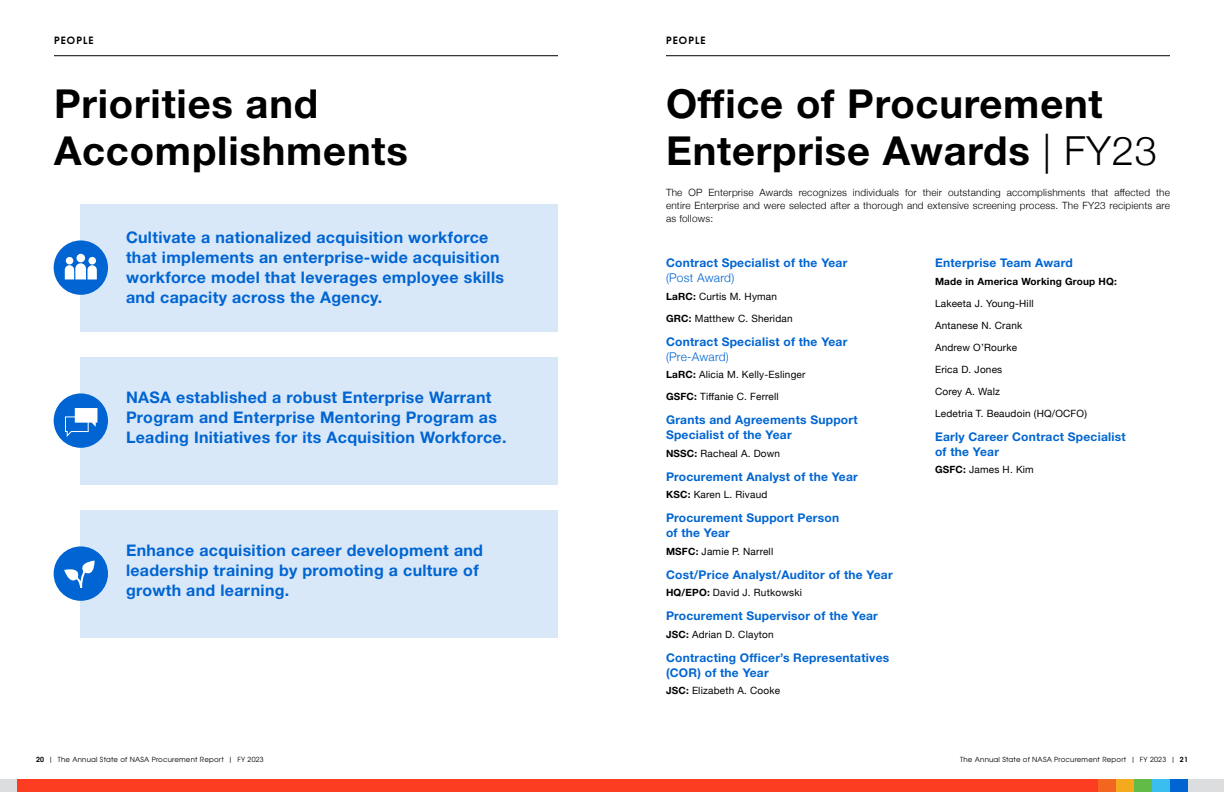
<style>
.page{position:relative;width:1224px;height:792px;background:#fff}
.page>*{position:absolute;margin:0;border:0;box-sizing:border-box;transform-origin:0 0}
.t1{font:700 40px/47px "Helvetica Neue";letter-spacing:.02em;color:#000}
.t2{font:700 16px/20px "Helvetica Neue";letter-spacing:.02em;color:#0065d2}
.t3{font:700 12px/15px "Helvetica Neue";letter-spacing:.02em;color:#0065d2}
.t4{font:300 12px "Helvetica Neue";letter-spacing:.02em;color:#0065d2}
.t5{font:10px "Helvetica Neue";letter-spacing:.02em;color:#000}
.t6{font:300 10px/13px "Helvetica Neue";letter-spacing:.02em;color:#000;text-align:justify}
.t7{font:700 10px "Helvetica Neue";letter-spacing:.02em;color:#000}
.t8{font:700 10px "Te X Gyre Adventor";letter-spacing:.105em;color:#000}
.t9{font:7px "Te X Gyre Adventor";letter-spacing:.03em;color:#000}
.s1{font-weight:300}
.s2{font-weight:700}
</style>
<div class="page">
<hr style="left:54px;top:55px;width:504px;height:1px;background:#000">
<hr style="left:666px;top:55px;width:504px;height:1px;background:#000">
<div style="left:0;top:779px;width:17px;height:13px;background:#dcddde"></div>
<div style="left:17px;top:779px;width:1081px;height:13px;background:#fc3d21"></div>
<div style="left:1098px;top:779px;width:18px;height:13px;background:#f26622"></div>
<div style="left:1116px;top:779px;width:18px;height:13px;background:#f5a91c"></div>
<div style="left:1134px;top:779px;width:18px;height:13px;background:#61bb46"></div>
<div style="left:1152px;top:779px;width:18px;height:13px;background:#3abef0"></div>
<div style="left:1170px;top:779px;width:18px;height:13px;background:#0065d2"></div>
<div style="left:1188px;top:779px;width:36px;height:13px;background:#dcddde"></div>
<div style="left:81px;top:204px;width:477px;height:127px;background:#d9e8f8"></div>
<div style="left:81px;top:357px;width:477px;height:127px;background:#d9e8f8"></div>
<div style="left:81px;top:510px;width:477px;height:127px;background:#d9e8f8"></div>
<div style="left:54px;top:240px;width:54px;height:55px;background:#0065d2;border-radius:50%"></div>
<div style="left:54px;top:393px;width:54px;height:55px;background:#0065d2;border-radius:50%"></div>
<div style="left:54px;top:546px;width:54px;height:55px;background:#0065d2;border-radius:50%"></div>
<div style="left:77px;top:254px;width:8px;height:8px;background:#fff;border-radius:50%"></div>
<div style="left:66px;top:257px;width:7px;height:7px;background:#fff;border-radius:50%"></div>
<div style="left:88px;top:257px;width:8px;height:7px;background:#fff;border-radius:50%"></div>
<svg style="left:65px;top:263px;width:32px;height:16px"></svg>
<svg style="left:65px;top:408px;width:32px;height:29px"></svg>
<svg style="left:64px;top:560px;width:31px;height:28px"></svg>
<p class="t8" style="left:54px;top:32px;width:41px">PEOPLE</p>
<p class="t8" style="left:666px;top:32px;width:41px">PEOPLE</p>
<h1 class="t1" style="left:54px;top:79px;width:355px">Priorities and<br>Accomplishments</h1>
<h1 class="t1" style="left:666px;top:79px;width:493px">Office of Procurement<br>Enterprise Awards <span class="s1">| FY23</span></h1>
<p class="t6" style="left:666px;top:185px;width:506px">The OP Enterprise Awards recognizes individuals for their outstanding accomplishments that affected the entire Enterprise and were selected after a thorough and extensive screening process. The FY23 recipients are as follows:</p>
<p class="t2" style="left:126px;top:227px;width:380px">Cultivate a nationalized acquisition workforce that implements an enterprise-wide acquisition workforce model that leverages employee skills and capacity across the Agency.</p>
<p class="t3" style="left:666px;top:255px;width:183px">Contract Specialist of the Year</p>
<p class="t4" style="left:666px;top:268px;width:70px">(Post Award)</p>
<p class="t5" style="left:666px;top:289px;width:113px"><span class="s2">LaRC:</span> Curtis M. Hyman</p>
<p class="t5" style="left:666px;top:311px;width:128px"><span class="s2">GRC:</span> Matthew C. Sheridan</p>
<p class="t3" style="left:666px;top:334px;width:183px">Contract Specialist of the Year</p>
<p class="t4" style="left:666px;top:347px;width:64px">(Pre-Award)</p>
<p class="t5" style="left:666px;top:367px;width:141px"><span class="s2">LaRC:</span> Alicia M. Kelly-Eslinger</p>
<p class="t5" style="left:666px;top:389px;width:114px"><span class="s2">GSFC:</span> Tiffanie C. Ferrell</p>
<p class="t3" style="left:666px;top:412px;width:193px">Grants and Agreements Support<br>Specialist of the Year</p>
<p class="t5" style="left:666px;top:446px;width:116px"><span class="s2">NSSC:</span> Racheal A. Down</p>
<p class="t3" style="left:666px;top:469px;width:193px">Procurement Analyst of the Year</p>
<p class="t5" style="left:666px;top:487px;width:103px"><span class="s2">KSC:</span> Karen L. Rivaud</p>
<p class="t3" style="left:666px;top:510px;width:175px">Procurement Support Person of the Year</p>
<p class="t5" style="left:666px;top:544px;width:109px"><span class="s2">MSFC:</span> Jamie P. Narrell</p>
<p class="t3" style="left:666px;top:567px;width:228px">Cost/Price Analyst/Auditor of the Year</p>
<p class="t5" style="left:666px;top:585px;width:137px"><span class="s2">HQ/EPO:</span> David J. Rutkowski</p>
<p class="t3" style="left:666px;top:608px;width:213px">Procurement Supervisor of the Year</p>
<p class="t5" style="left:666px;top:627px;width:109px"><span class="s2">JSC:</span> Adrian D. Clayton</p>
<p class="t3" style="left:666px;top:650px;width:225px">Contracting Officer’s Representatives (COR) of the Year</p>
<p class="t5" style="left:666px;top:683px;width:116px"><span class="s2">JSC:</span> Elizabeth A. Cooke</p>
<p class="t3" style="left:935px;top:255px;width:139px">Enterprise Team Award</p>
<p class="t7" style="left:935px;top:275px;width:183px">Made in America Working Group HQ:</p>
<p class="t5" style="left:935px;top:296px;width:100px">Lakeeta J. Young-Hill</p>
<p class="t5" style="left:935px;top:318px;width:89px">Antanese N. Crank</p>
<p class="t5" style="left:935px;top:340px;width:84px">Andrew O’Rourke</p>
<p class="t5" style="left:935px;top:362px;width:69px">Erica D. Jones</p>
<p class="t5" style="left:935px;top:384px;width:66px">Corey A. Walz</p>
<p class="t5" style="left:935px;top:406px;width:153px">Ledetria T. Beaudoin (HQ/OCFO)</p>
<p class="t3" style="left:935px;top:429px;width:192px">Early Career Contract Specialist of the Year</p>
<p class="t5" style="left:935px;top:462px;width:100px"><span class="s2">GSFC:</span> James H. Kim</p>
<p class="t2" style="left:126px;top:387px;width:382px">NASA established a robust Enterprise Warrant<br>Program and Enterprise Mentoring Program as<br>Leading Initiatives for its Acquisition Workforce.</p>
<p class="t2" style="left:126px;top:540px;width:359px">Enhance acquisition career development and leadership training by promoting a culture of growth and learning.</p>
<p class="t9" style="left:36px;top:754px;width:229px"><span class="s2">20</span> | The Annual State of NASA Procurement Report | FY 2023</p>
<p class="t9" style="left:960px;top:754px;width:229px">The Annual State of NASA Procurement Report | FY 2023 | <span class="s2">21</span></p>
</div>
